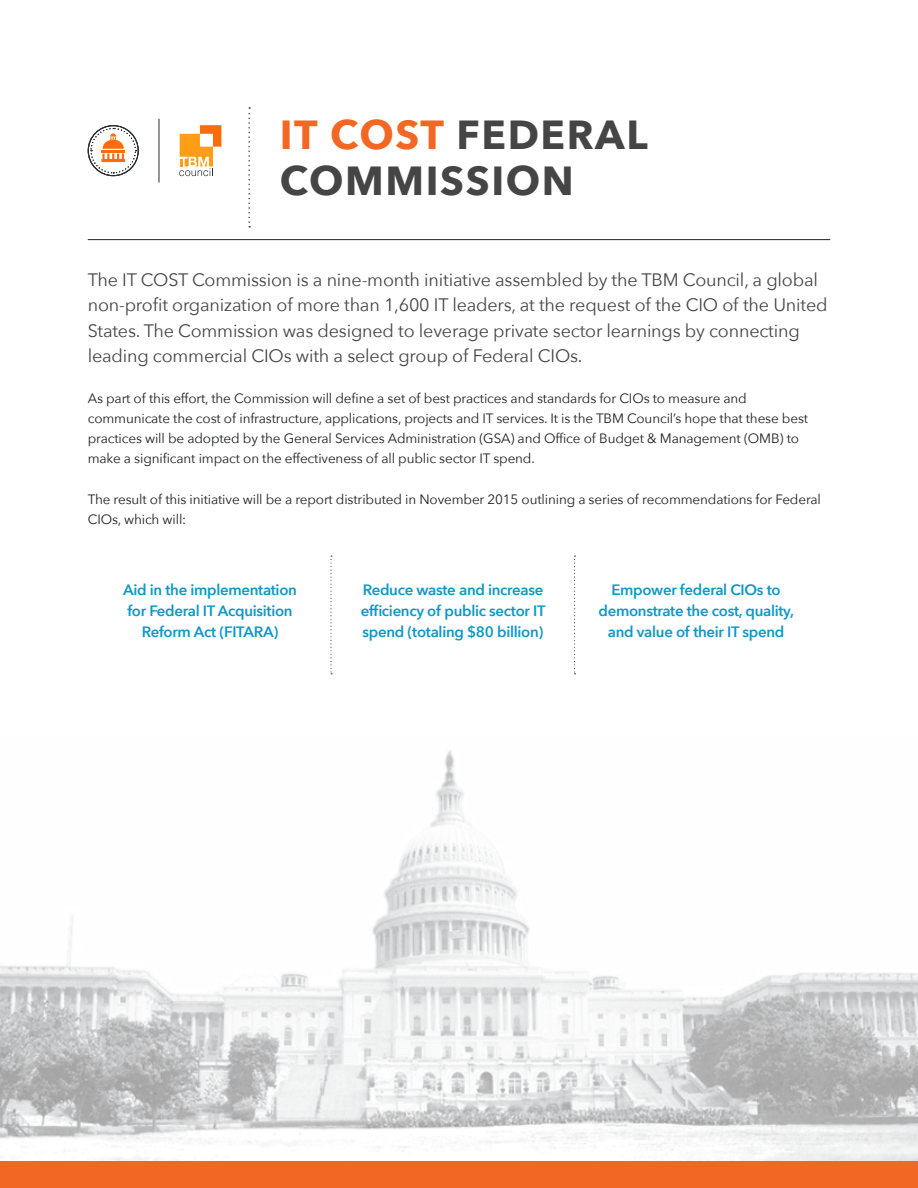
<style>
.page{position:relative;width:918px;height:1188px;background:#fff}
.page>*{position:absolute;margin:0;border:0;box-sizing:border-box;transform-origin:0 0}
.t1{font:700 40.5px/46.5px "Avenir Next";letter-spacing:.04em;color:#454546}
.t2{font:18px/25.5px "Avenir Next";letter-spacing:-.01em;color:#454546}
.t3{font:600 15px/21px "Avenir Next";letter-spacing:-.02em;color:#0e97c9;text-align:center}
.t4{font:13.5px/20.2px "Avenir Next";letter-spacing:-.01em;color:#1e2021}
.s1{color:#f26724}
</style>
<div class="page">
<div style="left:0;top:1161px;width:918px;height:27px;background:#f26724"></div>
<svg style="left:330px;top:556px;width:2px;height:118px"></svg>
<svg style="left:574px;top:556px;width:2px;height:118px"></svg>
<img style="left:0;top:750px;width:918px;height:410px">
<hr style="left:88px;top:239px;width:742px;height:1px;background:#1e2021">
<div style="left:88px;top:125px;width:51px;height:51px;border:1px solid #2b2e32;border-radius:50%"></div>
<svg style="left:90px;top:127px;width:47px;height:47px"></svg>
<svg style="left:179px;top:125px;width:42px;height:51px"></svg>
<hr style="left:159px;top:119px;width:1px;height:64px;background:#2b2e32">
<svg style="left:248px;top:107px;width:2px;height:121px"></svg>
<h1 class="t1" style="left:280px;top:110px;width:370px"><span class="s1">IT COST</span> FEDERAL<br>COMMISSION</h1>
<p class="t2" style="left:88px;top:266px;width:741px">The IT COST Commission is a nine-month initiative assembled by the TBM Council, a global non-profit organization of more than 1,600 IT leaders, at the request of the CIO of the United States. The Commission was designed to leverage private sector learnings by connecting leading commercial CIOs with a select group of Federal CIOs.</p>
<p class="t4" style="left:88px;top:387px;width:722px">As part of this effort, the Commission will define a set of best practices and standards for CIOs to measure and communicate the cost of infrastructure, applications, projects and IT services. It is the TBM Council’s hope that these best practices will be adopted by the General Services Administration (GSA) and Office of Budget &amp; Management (OMB) to make a significant impact on the effectiveness of all public sector IT spend.</p>
<p class="t4" style="left:88px;top:488px;width:735px">The result of this initiative will be a report distributed in November 2015 outlining a series of recommendations for Federal<br>CIOs, which will:</p>
<p class="t3" style="left:123px;top:579px;width:175px">Aid in the implementation for Federal IT Acquisition<br>Reform Act (FITARA)</p>
<p class="t3" style="left:361px;top:579px;width:186px;text-align:left">Reduce waste and increase efficiency of public sector IT spend (totaling $80 billion)</p>
<p class="t3" style="left:599px;top:579px;width:197px">Empower federal CIOs to demonstrate the cost, quality, and value of their IT spend</p>
</div>
